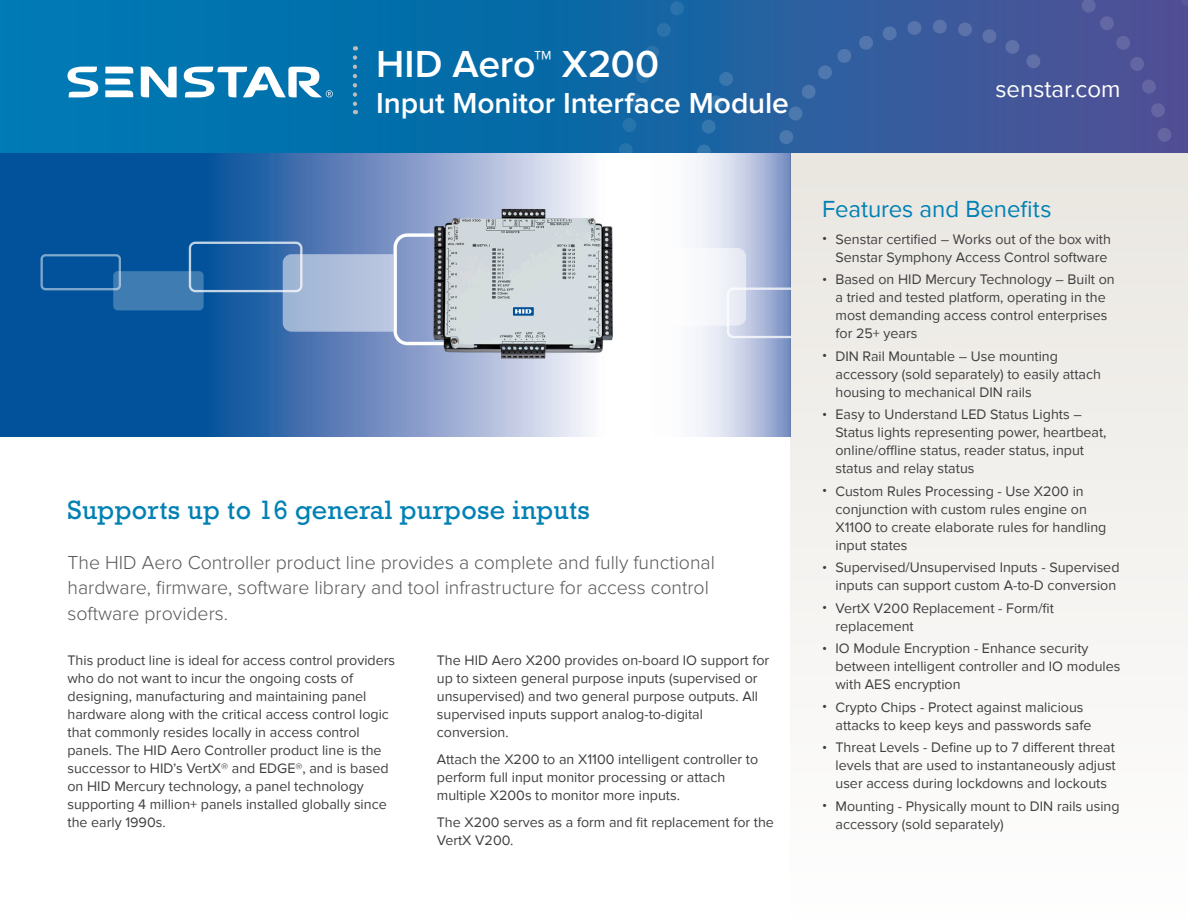
<style>
.page{position:relative;width:1188px;height:918px;background:#fff}
.page>*{position:absolute;margin:0;border:0;box-sizing:border-box;transform-origin:0 0}
.t1{font:600 39px "Proxima Nova";color:#fff}
.t2{font:600 30px "Proxima Nova";letter-spacing:-.005em;color:#fff}
._1__Main_Title{font:27px "Rockwell Std";letter-spacing:.01em;color:#0081b4}
._3__Blue_Sub_Heading{font:24px "Proxima Nova";letter-spacing:-.005em;color:#0081b4}
.t3{font:24px "Proxima Nova";color:#fff}
._2__Introductory_Cop{font:300 19.5px/25.5px "Proxima Nova";color:#57585a}
._5__Body_Copy{font:14.25px/18px "Proxima Nova";color:#3e3e3f}
</style>
<div class="page">
<div style="left:0;top:0;width:1188px;height:153px;background:#0070ab"></div>
<div style="left:943px;top:0;width:165px;height:153px;background:#445699"></div>
<svg style="left:1108px;top:0;width:80px;height:153px;background:#4f5096"></svg>
<svg style="left:617px;top:0;width:326px;height:153px;background:#2761a1"></svg>
<svg style="left:105px;top:67px;width:29px;height:6px"></svg>
<svg style="left:141px;top:66px;width:36px;height:31px"></svg>
<svg style="left:105px;top:79px;width:29px;height:18px"></svg>
<svg style="left:67px;top:67px;width:31px;height:30px"></svg>
<svg style="left:184px;top:67px;width:149px;height:31px"></svg>
<svg style="left:353px;top:57px;width:4px;height:57px"></svg>
<div style="left:790px;top:153px;width:398px;height:765px;background:linear-gradient(to bottom,#e9e7e1,#fefefe)"></div>
<svg style="left:0;top:153px;width:790px;height:284px;background:#4f81b7"></svg>
<div style="left:189px;top:242px;width:113px;height:50px;border:2px solid #fff;border-radius:5px"></div>
<div style="left:113px;top:271px;width:91px;height:39px;background:#3f7cb2;border-radius:4px"></div>
<div style="left:41px;top:254px;width:80px;height:36px;border:2px solid #fff;border-radius:4px"></div>
<svg style="left:283px;top:254px;width:97px;height:78px;background:#aabcd9"></svg>
<svg style="left:638px;top:248px;width:152px;height:90px"></svg>
<img style="left:380px;top:160px;width:258px;height:242px">
<p class="t1" style="left:376px;top:42px;width:285px">HID Aero™ X200</p>
<p class="t2" style="left:376px;top:86px;width:414px">Input Monitor Interface Module</p>
<p class="_1__Main_Title" style="left:68px;top:494px;width:524px">Supports up to 16 general purpose inputs</p>
<p class="_2__Introductory_Cop" style="left:68px;top:550px;width:649px">The HID Aero Controller product line provides a complete and fully functional hardware, firmware, software library and tool infrastructure for access control software providers.</p>
<p class="_5__Body_Copy" style="left:68px;top:651px;width:329px">This product line is ideal for access control providers who do not want to incur the ongoing costs of designing, manufacturing and maintaining panel hardware along with the critical access control logic that commonly resides locally in access control panels. The HID Aero Controller product line is the successor to HID’s VertX® and EDGE®, and is based on HID Mercury technology, a panel technology supporting 4 million+ panels installed globally since the early 1990s.</p>
<p class="_5__Body_Copy" style="left:437px;top:651px;width:334px">The HID Aero X200 provides on-board IO support for up to sixteen general purpose inputs (supervised or unsupervised) and two general purpose outputs. All supervised inputs support analog-to-digital conversion.</p>
<p class="_5__Body_Copy" style="left:437px;top:750px;width:323px">Attach the X200 to an X1100 intelligent controller to perform full input monitor processing or attach multiple X200s to monitor more inputs.</p>
<p class="_5__Body_Copy" style="left:437px;top:813px;width:339px">The X200 serves as a form and fit replacement for the<br>VertX V200.</p>
<h3 class="t3" style="left:995px;top:76px;width:127px">senstar.com</h3>
<p class="_3__Blue_Sub_Heading" style="left:822px;top:195px;width:231px">Features and Benefits</p>
<p class="_5__Body_Copy" style="left:822px;top:230px;width:290px;text-align:right">• Senstar certified – Works out of the box with<br>Senstar Symphony Access Control software</p>
<p class="_5__Body_Copy" style="left:836px;top:271px;width:281px;text-indent:-14px">• Based on HID Mercury Technology – Built on a tried and tested platform, operating in the most demanding access control enterprises for 25+ years</p>
<p class="_5__Body_Copy" style="left:836px;top:347px;width:267px;text-indent:-14px">• DIN Rail Mountable – Use mounting accessory (sold separately) to easily attach housing to mechanical DIN rails</p>
<p class="_5__Body_Copy" style="left:836px;top:406px;width:273px;text-indent:-14px">• Easy to Understand LED Status Lights – Status lights representing power, heartbeat, online/offline status, reader status, input status and relay status</p>
<p class="_5__Body_Copy" style="left:836px;top:482px;width:272px;text-indent:-14px">• Custom Rules Processing - Use X200 in conjunction with custom rules engine on X1100 to create elaborate rules for handling input states</p>
<p class="_5__Body_Copy" style="left:822px;top:559px;width:299px;text-align:right">• Supervised/Unsupervised Inputs - Supervised inputs can support custom A-to-D conversion</p>
<p class="_5__Body_Copy" style="left:836px;top:599px;width:220px;text-indent:-14px">• VertX V200 Replacement - Form/fit replacement</p>
<p class="_5__Body_Copy" style="left:836px;top:640px;width:286px;text-indent:-14px">• IO Module Encryption - Enhance security between intelligent controller and IO modules with AES encryption</p>
<p class="_5__Body_Copy" style="left:836px;top:698px;width:257px;text-indent:-14px">• Crypto Chips - Protect against malicious attacks to keep keys and passwords safe</p>
<p class="_5__Body_Copy" style="left:836px;top:739px;width:282px;text-align:justify;text-indent:-14px">• Threat Levels - Define up to 7 different threat levels that are used to instantaneously adjust user access during lockdowns and lockouts</p>
<p class="_5__Body_Copy" style="left:836px;top:797px;width:286px;text-indent:-14px">• Mounting - Physically mount to DIN rails using accessory (sold separately)</p>
</div>
